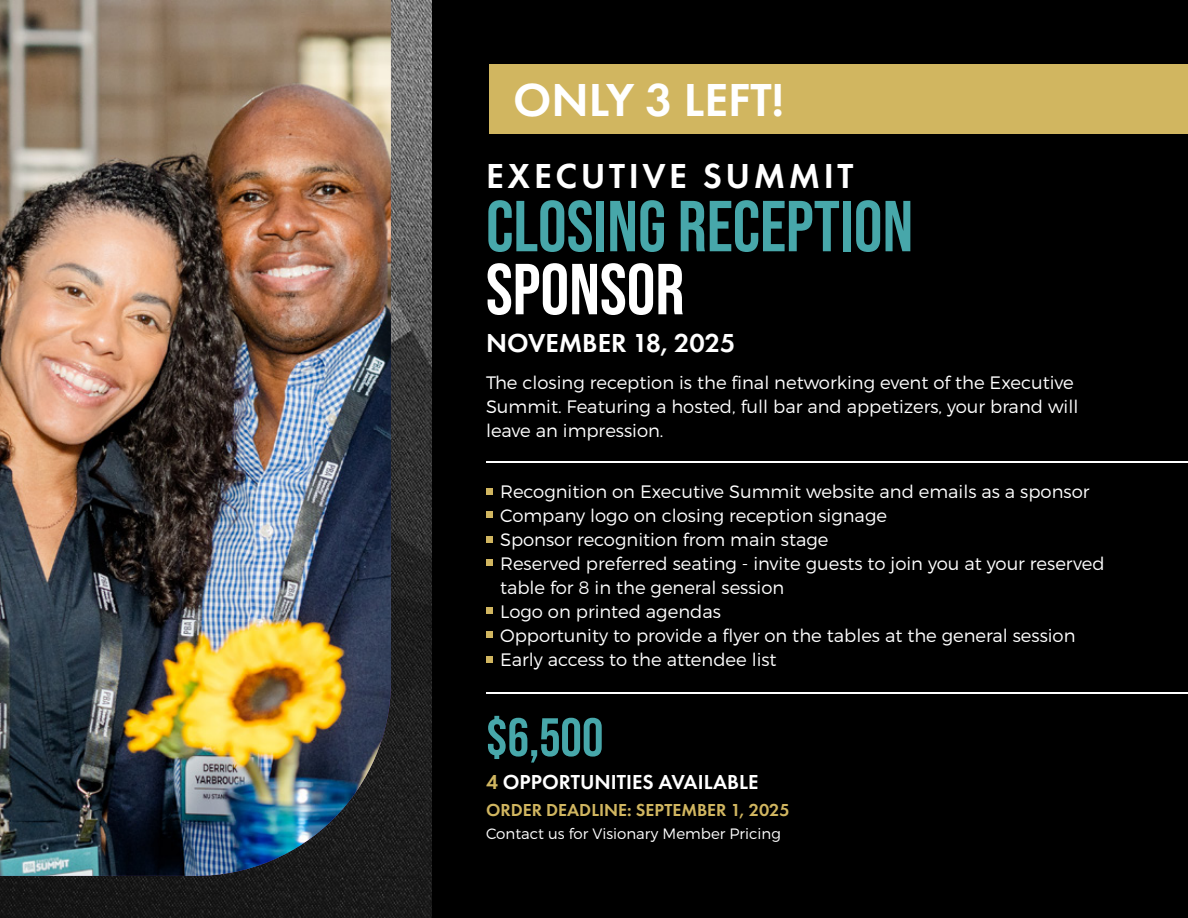
<style>
.page{position:relative;width:1188px;height:918px;background:#000}
.page>*{position:absolute;margin:0;border:0;box-sizing:border-box;transform-origin:0 0}
.t1{font:700 72px "Bebas Neue Pro";color:#47a7aa}
.t2{font:700 72px "Bebas Neue Pro";color:#fff}
.t3{font:700 54px "Bebas Neue Pro";color:#47a7aa}
.t4{font:600 48px "Futura PT";color:#fff}
.t5{font:600 36px "Futura PT";letter-spacing:.1em;color:#fff}
.t6{font:600 27px "Futura PT";color:#fff}
.t7{font:600 21px "Futura PT";color:#fff}
.t8{font:300 18px/24px "Montserrat";color:#fff}
.t9{font:600 18px "Futura PT";color:#d1b660}
.t10{font:300 15px "Montserrat";color:#fff}
.s1{color:#d1b660}
</style>
<div class="page">
<img style="left:0;top:0;width:432px;height:918px">
<img style="left:0;top:0;width:391px;height:876px">
<svg style="left:486px;top:489px;width:6px;height:6px"></svg>
<svg style="left:486px;top:512px;width:6px;height:6px"></svg>
<div style="left:486px;top:536px;width:6px;height:7px;background:#d1b660"></div>
<div style="left:486px;top:559px;width:6px;height:7px;background:#d1b660"></div>
<div style="left:486px;top:607px;width:6px;height:7px;background:#d1b660"></div>
<svg style="left:486px;top:632px;width:6px;height:6px"></svg>
<div style="left:486px;top:656px;width:6px;height:7px;background:#d1b660"></div>
<hr style="left:486px;top:692px;width:702px;height:1px;background:#fff">
<hr style="left:486px;top:462px;width:702px;height:1px;background:#fff">
<div style="left:489px;top:64px;width:699px;height:69px;background:#d1b660"></div>
<h3 class="t4" style="left:513px;top:70px;width:272px">ONLY 3 LEFT!</h3>
<h3 class="t5" style="left:486px;top:154px;width:369px">EXECUTIVE SUMMIT</h3>
<h1 class="t1" style="left:486px;top:185px;width:429px">CLOSING RECEPTION</h1>
<h1 class="t2" style="left:486px;top:248px;width:200px">SPONSOR</h1>
<h3 class="t6" style="left:486px;top:326px;width:251px">NOVEMBER 18, 2025</h3>
<p class="t8" style="left:486px;top:370px;width:594px">The closing reception is the final networking event of the Executive<br>Summit. Featuring a hosted, full bar and appetizers, your brand will leave an impression.</p>
<p class="t8" style="left:500px;top:479px;width:606px">Recognition on Executive Summit website and emails as a sponsor Company logo on closing reception signage<br>Sponsor recognition from main stage<br>Reserved preferred seating - invite guests to join you at your reserved table for 8 in the general session<br>Logo on printed agendas<br>Opportunity to provide a flyer on the tables at the general session Early access to the attendee list</p>
<h2 class="t3" style="left:486px;top:706px;width:119px">$6,500</h2>
<p class="t7" style="left:486px;top:768px;width:274px"><span class="s1">4</span> OPPORTUNITIES AVAILABLE</p>
<p class="t9" style="left:486px;top:798px;width:305px">ORDER DEADLINE: SEPTEMBER 1, 2025</p>
<p class="t10" style="left:486px;top:825px;width:296px">Contact us for Visionary Member Pricing</p>
</div>
